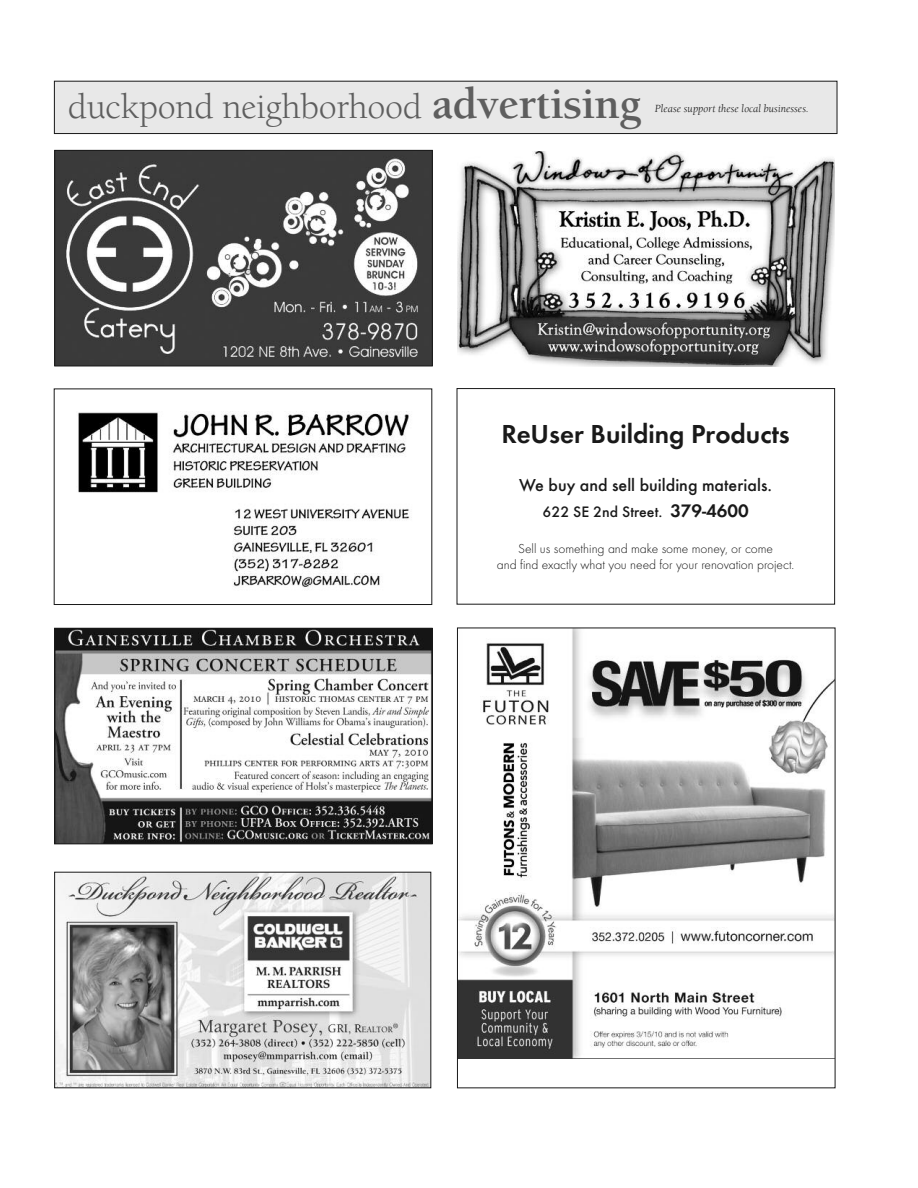
<style>
.page{position:relative;width:918px;height:1188px;background:#fff}
.page>*{position:absolute;margin:0;border:0;box-sizing:border-box;transform-origin:0 0}
.t1{font:36px "Berkeley";letter-spacing:-.01em;color:#5e5e5e}
.t2{font:600 27px "Futura T";color:#191919}
.t3{font:500 18px "Futura T";color:#191919}
.t4{font:500 15.75px "Futura T";color:#191919}
.t5{font:300 13.5px/16.2px "Futura T";color:#191919;text-align:center}
.t6{font:italic 11.25px "Berkeley";color:#191919}
.s1{font-weight:700;font-size:45px}
.s2{font-weight:600;font-size:18.75px}
</style>
<div class="page">
<img style="left:459px;top:630px;width:374px;height:429px">
<div style="left:55px;top:81px;width:782px;height:52px;background:#e8e8e8"></div>
<div style="left:54px;top:81px;width:783px;height:53px;border:1px solid #191919"></div>
<img style="left:78px;top:411px;width:332px;height:179px">
<div style="left:54px;top:389px;width:378px;height:216px;border:1px solid #191919"></div>
<img style="left:56px;top:874px;width:373px;height:212px">
<img style="left:458px;top:151px;width:377px;height:216px">
<img style="left:56px;top:630px;width:374px;height:212px">
<div style="left:54px;top:628px;width:378px;height:216px;border:1px solid #191919"></div>
<img style="left:57px;top:152px;width:374px;height:212px">
<div style="left:55px;top:150px;width:378px;height:216px;border:1px solid #191919"></div>
<div style="left:457px;top:388px;width:378px;height:216px;border:1px solid #191919"></div>
<h1 class="t1" style="left:68px;top:93px;width:575px">duckpond neighborhood <span class="s1">advertising</span></h1>
<p class="t6" style="left:655px;top:104px;width:155px">Please support these local businesses.</p>
<h2 class="t2" style="left:502px;top:422px;width:290px">ReUser Building Products</h2>
<h3 class="t3" style="left:519px;top:477px;width:254px">We buy and sell building materials.</h3>
<p class="t4" style="left:543px;top:505px;width:208px">622 SE 2nd Street. <span class="s2">379-4600</span></p>
<p class="t5" style="left:497px;top:541px;width:299px">Sell us something and make some money, or come<br>and find exactly what you need for your renovation project.</p>
</div>
